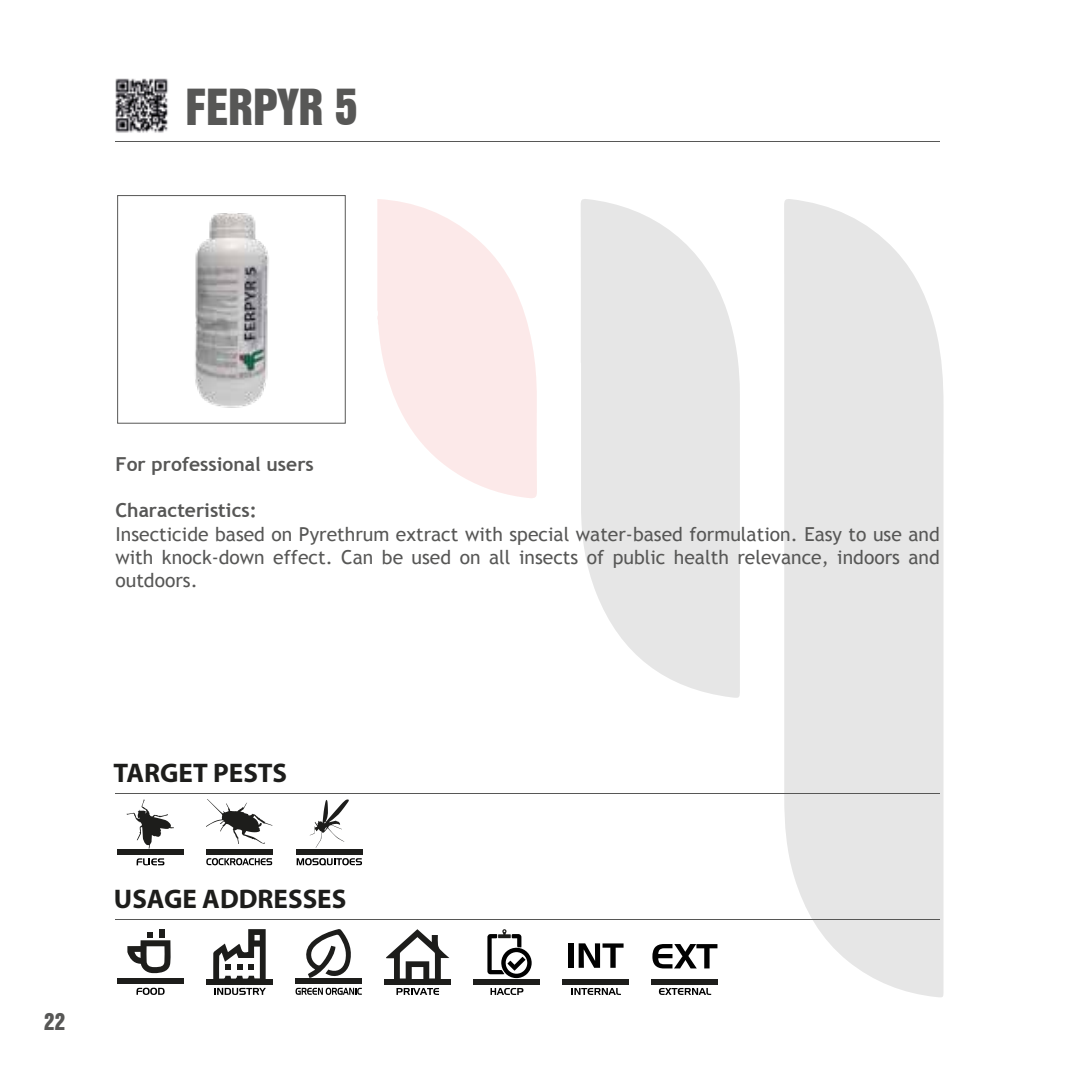
<style>
.page{position:relative;width:1074px;height:1074px;background:#fff}
.page>*{position:absolute;margin:0;border:0;box-sizing:border-box;transform-origin:0 0}
.t1{font:45.5px "Swiss 921 BT Regular A";color:#575756}
.t2{font:700 26.95px "Myriad Pro";color:#1d1d1b}
.t3{font:21px "Swiss 921 BT Regular A";color:#575756}
.t4{font:19.25px/23.1px "Trebuchet MS";color:#575756;text-align:justify}
.t5{font:700 19.25px "Trebuchet MS";color:#575756}
</style>
<div class="page">
<svg style="left:377px;top:199px;width:160px;height:299px;fill:#fce9e9"></svg>
<svg style="left:784px;top:199px;width:159px;height:798px;background:#e8e8e8"></svg>
<svg style="left:581px;top:199px;width:158px;height:499px;fill:#e6e6e6"></svg>
<hr style="left:115px;top:141px;width:824px;height:1px;background:#575756">
<div style="left:117px;top:195px;width:228px;height:228px;border:1px solid #575756"></div>
<img style="left:195px;top:213px;width:74px;height:195px">
<hr style="left:115px;top:793px;width:824px;height:1px;background:#575756">
<hr style="left:115px;top:919px;width:824px;height:1px;background:#575756">
<div style="left:473px;top:978px;width:67px;height:6px;background:#1d1d1b"></div>
<svg style="left:487px;top:929px;width:44px;height:48px"></svg>
<svg style="left:490px;top:988px;width:33px;height:6px"></svg>
<div style="left:117px;top:978px;width:66px;height:6px;background:#1d1d1b"></div>
<div style="left:159px;top:928px;width:5px;height:9px;background:#1d1d1b"></div>
<svg style="left:127px;top:931px;width:44px;height:42px"></svg>
<svg style="left:136px;top:987px;width:29px;height:7px"></svg>
<div style="left:562px;top:978px;width:67px;height:6px;background:#1d1d1b"></div>
<div style="left:568px;top:943px;width:5px;height:24px;background:#010101"></div>
<svg style="left:578px;top:943px;width:45px;height:24px"></svg>
<svg style="left:571px;top:988px;width:50px;height:6px"></svg>
<svg style="left:652px;top:944px;width:65px;height:24px"></svg>
<div style="left:651px;top:978px;width:67px;height:6px;background:#1d1d1b"></div>
<svg style="left:658px;top:988px;width:53px;height:6px"></svg>
<div style="left:206px;top:978px;width:66px;height:6px;background:#1d1d1b"></div>
<svg style="left:213px;top:929px;width:53px;height:65px"></svg>
<div style="left:384px;top:978px;width:67px;height:6px;background:#1d1d1b"></div>
<svg style="left:386px;top:929px;width:63px;height:65px"></svg>
<div style="left:295px;top:978px;width:67px;height:6px;background:#1d1d1b"></div>
<svg style="left:306px;top:929px;width:45px;height:48px"></svg>
<svg style="left:295px;top:987px;width:67px;height:7px"></svg>
<div style="left:206px;top:848px;width:66px;height:6px;background:#1d1d1b"></div>
<svg style="left:206px;top:799px;width:66px;height:44px"></svg>
<svg style="left:206px;top:858px;width:66px;height:7px"></svg>
<svg style="left:309px;top:799px;width:40px;height:48px"></svg>
<div style="left:296px;top:848px;width:66px;height:6px;background:#1d1d1b"></div>
<svg style="left:296px;top:858px;width:66px;height:7px"></svg>
<div style="left:117px;top:849px;width:66px;height:5px;background:#1d1d1b"></div>
<svg style="left:127px;top:799px;width:47px;height:49px"></svg>
<svg style="left:137px;top:858px;width:27px;height:7px"></svg>
<img style="left:115px;top:78px;width:53px;height:55px">
<h1 class="t1" style="left:185px;top:78px;width:174px">FERPYR 5</h1>
<p class="t5" style="left:115px;top:452px;width:200px">For professional users</p>
<p class="t5" style="left:115px;top:498px;width:143px">Characteristics:</p>
<p class="t4" style="left:115px;top:522px;width:825px">Insecticide based on Pyrethrum extract with special water-based formulation. Easy to use and with knock-down effect. Can be used on all insects of public health relevance, indoors and outdoors.</p>
<p class="t3" style="left:44px;top:1007px;width:22px">22</p>
<h2 class="t2" style="left:113px;top:754px;width:175px">TARGET PESTS</h2>
<h2 class="t2" style="left:114px;top:881px;width:234px">USAGE ADDRESSES</h2>
</div>
